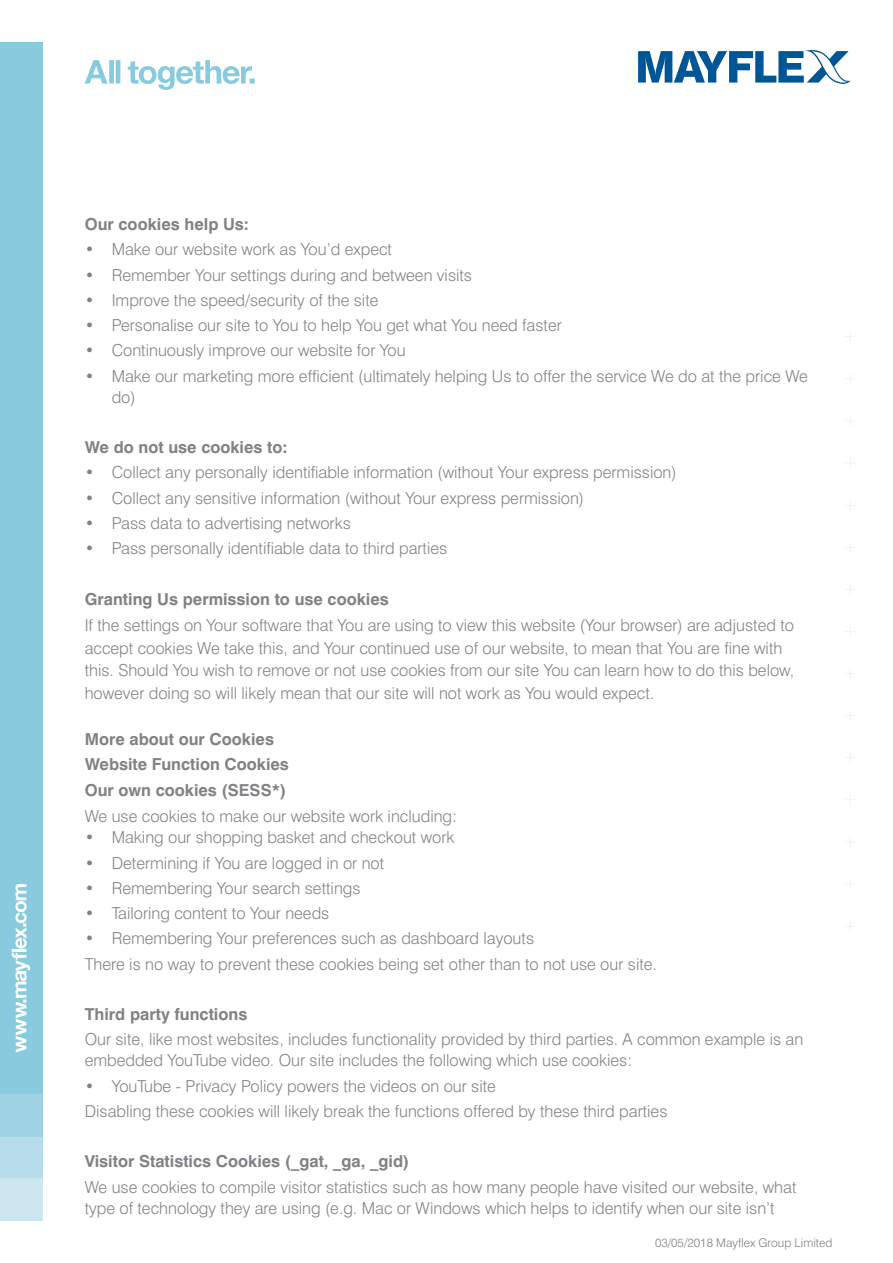
<style>
.page{position:relative;width:893px;height:1263px;background:#fff}
.page>*{position:absolute;margin:0;border:0;box-sizing:border-box;transform-origin:0 0}
.t1{font:300 16.5px/21px "Swiss 721 BT";color:#808285}
.t2{font:700 16.5px/25.2px "Swiss 721 BT";color:#808285}
.t3{font:300 12px "Swiss 721 BT";color:#7e8083}
</style>
<div class="page">
<div style="left:0;top:42px;width:42px;height:1052px;background:#88cbdf"></div>
<div style="left:0;top:1137px;width:42px;height:42px;background:#b6dde9"></div>
<div style="left:0;top:1179px;width:42px;height:42px;background:#cce7ef"></div>
<div style="left:0;top:1094px;width:42px;height:43px;background:#9fd3e4"></div>
<svg style="left:12px;top:884px;width:18px;height:168px"></svg>
<svg style="left:845px;top:332px;width:10px;height:9px"></svg>
<svg style="left:845px;top:374px;width:10px;height:10px"></svg>
<svg style="left:849px;top:416px;width:2px;height:10px"></svg>
<svg style="left:845px;top:458px;width:10px;height:10px"></svg>
<svg style="left:845px;top:501px;width:10px;height:9px"></svg>
<svg style="left:845px;top:543px;width:10px;height:9px"></svg>
<svg style="left:845px;top:585px;width:10px;height:9px"></svg>
<svg style="left:845px;top:627px;width:10px;height:9px"></svg>
<svg style="left:845px;top:669px;width:10px;height:9px"></svg>
<svg style="left:845px;top:711px;width:10px;height:9px"></svg>
<svg style="left:845px;top:753px;width:10px;height:9px"></svg>
<svg style="left:845px;top:795px;width:10px;height:10px"></svg>
<svg style="left:849px;top:837px;width:2px;height:10px"></svg>
<svg style="left:845px;top:879px;width:10px;height:10px"></svg>
<svg style="left:845px;top:922px;width:10px;height:9px"></svg>
<svg style="left:638px;top:50px;width:213px;height:34px"></svg>
<svg style="left:85px;top:60px;width:170px;height:30px"></svg>
<p class="t2" style="left:85px;top:211px;width:166px">Our cookies help Us:</p>
<p class="t1" style="left:85px;top:239px;width:309px">• Make our website work as You’d expect</p>
<p class="t1" style="left:85px;top:264px;width:389px">• Remember Your settings during and between visits</p>
<p class="t1" style="left:85px;top:289px;width:295px">• Improve the speed/security of the site</p>
<p class="t1" style="left:85px;top:315px;width:479px">• Personalise our site to You to help You get what You need faster</p>
<p class="t1" style="left:85px;top:340px;width:323px">• Continuously improve our website for You</p>
<p class="t1" style="left:112px;top:365px;width:698px;text-indent:-27px">• Make our marketing more efficient (ultimately helping Us to offer the service We do at the price We do)</p>
<p class="t2" style="left:85px;top:434px;width:204px">We do not use cookies to:</p>
<p class="t1" style="left:85px;top:462px;width:594px">• Collect any personally identifiable information (without Your express permission)</p>
<p class="t1" style="left:85px;top:487px;width:501px">• Collect any sensitive information (without Your express permission)</p>
<p class="t1" style="left:85px;top:512px;width:268px">• Pass data to advertising networks</p>
<p class="t1" style="left:85px;top:538px;width:364px">• Pass personally identifiable data to third parties</p>
<p class="t2" style="left:85px;top:586px;width:306px">Granting Us permission to use cookies</p>
<p class="t1" style="left:85px;top:614px;width:711px;line-height:22.5px">If the settings on Your software that You are using to view this website (Your browser) are adjusted to accept cookies We take this, and Your continued use of our website, to mean that You are fine with this. Should You wish to remove or not use cookies from our site You can learn how to do this below, however doing so will likely mean that our site will not work as You would expect.</p>
<p class="t2" style="left:85px;top:726px;width:206px">More about our Cookies<br>Website Function Cookies<br>Our own cookies (SESS*)</p>
<p class="t1" style="left:85px;top:806px;width:374px">We use cookies to make our website work including:</p>
<p class="t1" style="left:85px;top:827px;width:371px">• Making our shopping basket and checkout work</p>
<p class="t1" style="left:85px;top:852px;width:301px">• Determining if You are logged in or not</p>
<p class="t1" style="left:85px;top:877px;width:277px">• Remembering Your search settings</p>
<p class="t1" style="left:85px;top:903px;width:246px">• Tailoring content to Your needs</p>
<p class="t1" style="left:85px;top:926px;width:574px;line-height:25.2px">• Remembering Your preferences such as dashboard layouts<br>There is no way to prevent these cookies being set other than to not use our site.</p>
<p class="t2" style="left:85px;top:1001px;width:164px">Third party functions</p>
<p class="t1" style="left:85px;top:1029px;width:720px">Our site, like most websites, includes functionality provided by third parties. A common example is an embedded YouTube video. Our site includes the following which use cookies:</p>
<p class="t1" style="left:85px;top:1073px;width:584px;line-height:25.2px">• YouTube - Privacy Policy powers the videos on our site<br>Disabling these cookies will likely break the functions offered by these third parties</p>
<p class="t2" style="left:85px;top:1149px;width:326px">Visitor Statistics Cookies (_gat, _ga, _gid)</p>
<p class="t1" style="left:85px;top:1176px;width:713px">We use cookies to compile visitor statistics such as how many people have visited our website, what type of technology they are using (e.g. Mac or Windows which helps to identify when our site isn’t</p>
<p class="t3" style="left:655px;top:1235px;width:179px">03/05/2018 Mayflex Group Limited</p>
</div>
